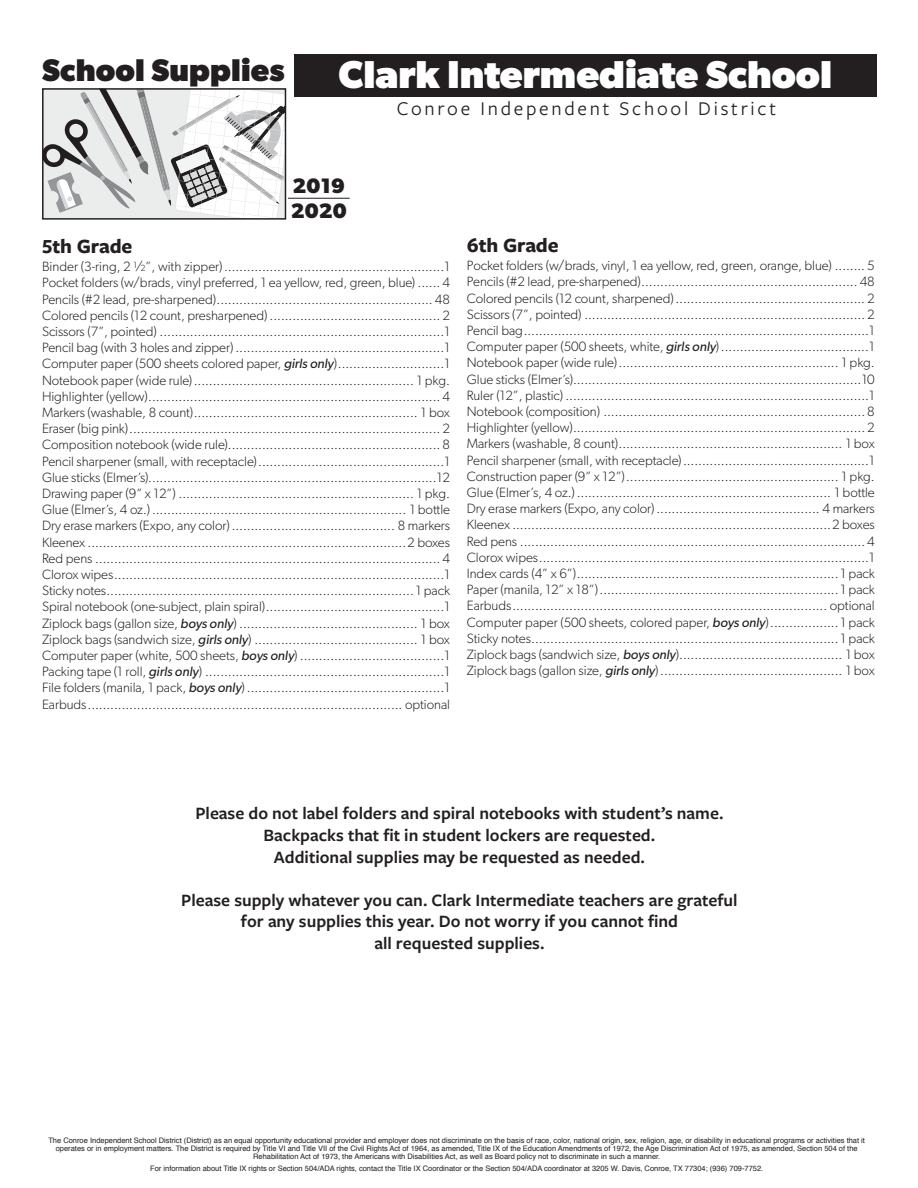
<style>
.page{position:relative;width:918px;height:1188px;background:#fff}
.page>*{position:absolute;margin:0;border:0;box-sizing:border-box;transform-origin:0 0}
.t1{font:700 39px "Gibson";color:#fff}
.t2{font:700 31.5px "Gibson";letter-spacing:.005em;color:#231f20}
.t3{font:700 21px "Freight Sans Pro";letter-spacing:-.005em;color:#231f20}
.t4{font:700 21px "Gibson";color:#231f20}
.t5{font:20.25px "Freight Sans Pro";letter-spacing:.135em;color:#231f20}
.t6{font:600 18px/21.6px "Freight Sans Pro";color:#231f20;text-align:center}
.t7{font:300 13.5px "Gibson";letter-spacing:-.005em;color:#231f20}
.t8{font:7.5px/8.2px "Helvetica";color:#231f20;text-align:center}
.s1{font-size:9px}
.s2{font-weight:400;font-style:italic}
</style>
<div class="page">
<div style="left:294px;top:55px;width:583px;height:42px;background:#231f20"></div>
<hr style="left:288px;top:198px;width:62px;height:1px;background:#231f20">
<svg style="left:45px;top:91px;width:238px;height:126px"></svg>
<div style="left:42px;top:88px;width:244px;height:132px;border:2px solid #231f20"></div>
<p class="t2" style="left:42px;top:52px;width:244px">School Supplies</p>
<p class="t1" style="left:339px;top:51px;width:495px">Clark Intermediate School</p>
<p class="t5" style="left:397px;top:95px;width:381px">Conroe Independent School District</p>
<p class="t4" style="left:293px;top:173px;width:54px">2019</p>
<p class="t4" style="left:291px;top:199px;width:57px">2020</p>
<p class="t3" style="left:42px;top:232px;width:92px">5th Grade</p>
<p class="t7" style="left:42px;top:258px;width:410px">Binder (3-ring, 2 <sup>1</sup>⁄<span class="s1">2</span>”, with zipper)..........................................................1</p>
<p class="t7" style="left:42px;top:275px;width:410px">Pocket folders (w/brads, vinyl preferred, 1 ea yellow, red, green, blue) ...... 4</p>
<p class="t7" style="left:42px;top:291px;width:410px">Pencils (#2 lead, pre-sharpened)......................................................... 48</p>
<p class="t7" style="left:42px;top:307px;width:410px">Colored pencils (12 count, presharpened) ............................................. 2</p>
<p class="t7" style="left:42px;top:323px;width:410px">Scissors (7”, pointed) ...........................................................................1</p>
<p class="t7" style="left:42px;top:339px;width:410px">Pencil bag (with 3 holes and zipper) .......................................................1</p>
<p class="t7" style="left:42px;top:356px;width:410px">Computer paper (500 sheets colored paper, <span class="s2">girls only</span>)............................1</p>
<p class="t7" style="left:42px;top:372px;width:410px">Notebook paper (wide rule).......................................................... 1 pkg.</p>
<p class="t7" style="left:42px;top:388px;width:410px">Highlighter (yellow)............................................................................. 4</p>
<p class="t7" style="left:42px;top:404px;width:410px">Markers (washable, 8 count)........................................................... 1 box</p>
<p class="t7" style="left:42px;top:420px;width:410px">Eraser (big pink).................................................................................. 2</p>
<p class="t7" style="left:42px;top:437px;width:410px">Composition notebook (wide rule)........................................................ 8</p>
<p class="t7" style="left:42px;top:453px;width:410px">Pencil sharpener (small, with receptacle).................................................1</p>
<p class="t7" style="left:42px;top:469px;width:410px">Glue sticks (Elmer’s)............................................................................12</p>
<p class="t7" style="left:42px;top:485px;width:410px">Drawing paper (9” x 12”) .............................................................. 1 pkg.</p>
<p class="t7" style="left:42px;top:501px;width:410px">Glue (Elmer’s, 4 oz.)................................................................... 1 bottle</p>
<p class="t7" style="left:42px;top:518px;width:410px">Dry erase markers (Expo, any color)........................................... 8 markers</p>
<p class="t7" style="left:42px;top:534px;width:410px">Kleenex ....................................................................................2 boxes</p>
<p class="t7" style="left:42px;top:550px;width:410px">Red pens ........................................................................................... 4</p>
<p class="t7" style="left:42px;top:566px;width:410px">Clorox wipes.......................................................................................1</p>
<p class="t7" style="left:42px;top:582px;width:410px">Sticky notes................................................................................. 1 pack</p>
<p class="t7" style="left:42px;top:599px;width:410px">Spiral notebook (one-subject, plain spiral)...............................................1</p>
<p class="t7" style="left:42px;top:615px;width:410px">Ziplock bags (gallon size, <span class="s2">boys only</span>) ............................................... 1 box</p>
<p class="t7" style="left:42px;top:631px;width:410px">Ziplock bags (sandwich size, <span class="s2">girls only</span>) ........................................... 1 box</p>
<p class="t7" style="left:42px;top:647px;width:410px">Computer paper (white, 500 sheets, <span class="s2">boys only</span>) ......................................1</p>
<p class="t7" style="left:42px;top:663px;width:410px">Packing tape (1 roll, <span class="s2">girls only</span>) ...............................................................1</p>
<p class="t7" style="left:42px;top:680px;width:410px">File folders (manila, 1 pack, <span class="s2">boys only</span>) ....................................................1</p>
<p class="t7" style="left:42px;top:696px;width:410px">Earbuds................................................................................... optional</p>
<p class="t3" style="left:467px;top:231px;width:93px">6th Grade</p>
<p class="t7" style="left:467px;top:257px;width:409px">Pocket folders (w/brads, vinyl, 1 ea yellow, red, green, orange, blue) ........ 5</p>
<p class="t7" style="left:467px;top:274px;width:410px">Pencils (#2 lead, pre-sharpened)......................................................... 48</p>
<p class="t7" style="left:467px;top:290px;width:410px">Colored pencils (12 count, sharpened).................................................. 2</p>
<p class="t7" style="left:467px;top:306px;width:409px">Scissors (7”, pointed) .......................................................................... 2</p>
<p class="t7" style="left:467px;top:322px;width:409px">Pencil bag...........................................................................................1</p>
<p class="t7" style="left:467px;top:338px;width:409px">Computer paper (500 sheets, white, <span class="s2">girls only</span>).......................................1</p>
<p class="t7" style="left:467px;top:355px;width:410px">Notebook paper (wide rule).......................................................... 1 pkg.</p>
<p class="t7" style="left:467px;top:371px;width:409px">Glue sticks (Elmer’s)............................................................................10</p>
<p class="t7" style="left:467px;top:387px;width:410px">Ruler (12”, plastic) ................................................................................1</p>
<p class="t7" style="left:467px;top:403px;width:409px">Notebook (composition) ..................................................................... 8</p>
<p class="t7" style="left:467px;top:419px;width:409px">Highlighter (yellow)............................................................................. 2</p>
<p class="t7" style="left:467px;top:436px;width:410px">Markers (washable, 8 count)........................................................... 1 box</p>
<p class="t7" style="left:467px;top:452px;width:409px">Pencil sharpener (small, with receptacle).................................................1</p>
<p class="t7" style="left:467px;top:468px;width:410px">Construction paper (9” x 12”)........................................................ 1 pkg.</p>
<p class="t7" style="left:467px;top:484px;width:410px">Glue (Elmer’s, 4 oz.)................................................................... 1 bottle</p>
<p class="t7" style="left:467px;top:500px;width:410px">Dry erase markers (Expo, any color)........................................... 4 markers</p>
<p class="t7" style="left:467px;top:517px;width:410px">Kleenex ....................................................................................2 boxes</p>
<p class="t7" style="left:467px;top:533px;width:409px">Red pens ........................................................................................... 4</p>
<p class="t7" style="left:467px;top:549px;width:409px">Clorox wipes.......................................................................................1</p>
<p class="t7" style="left:467px;top:565px;width:410px">Index cards (4” x 6”)..................................................................... 1 pack</p>
<p class="t7" style="left:467px;top:581px;width:410px">Paper (manila, 12” x 18”)............................................................... 1 pack</p>
<p class="t7" style="left:467px;top:598px;width:410px">Earbuds................................................................................... optional</p>
<p class="t7" style="left:467px;top:614px;width:410px">Computer paper (500 sheets, colored paper, <span class="s2">boys only</span>).................. 1 pack</p>
<p class="t7" style="left:467px;top:630px;width:410px">Sticky notes................................................................................. 1 pack</p>
<p class="t7" style="left:467px;top:646px;width:410px">Ziplock bags (sandwich size, <span class="s2">boys only</span>)........................................... 1 box</p>
<p class="t7" style="left:467px;top:662px;width:410px">Ziplock bags (gallon size, <span class="s2">girls only</span>)................................................ 1 box</p>
<p class="t6" style="left:195px;top:802px;width:530px">Please do not label folders and spiral notebooks with student’s name.</p>
<p class="t6" style="left:264px;top:824px;width:393px">Backpacks that fit in student lockers are requested.</p>
<p class="t6" style="left:274px;top:845px;width:373px">Additional supplies may be requested as needed.</p>
<p class="t6" style="left:181px;top:888px;width:558px">Please supply whatever you can. Clark Intermediate teachers are grateful for any supplies this year. Do not worry if you cannot find</p>
<p class="t6" style="left:374px;top:932px;width:172px">all requested supplies.</p>
<p class="t8" style="left:48px;top:1136px;width:818px">The Conroe Independent School District (District) as an equal opportunity educational provider and employer does not discriminate on the basis of race, color, national origin, sex, religion, age, or disability in educational programs or activities that it operates or in employment matters. The District is required by Title VI and Title VII of the Civil Rights Act of 1964, as amended, Title IX of the Education Amendments of 1972, the Age Discrimination Act of 1975, as amended, Section 504 of the</p>
<p class="t8" style="left:253px;top:1153px;width:409px">Rehabilitation Act of 1973, the Americans with Disabilities Act, as well as Board policy not to discriminate in such a manner.</p>
<p class="t8" style="left:150px;top:1165px;width:615px">For information about Title IX rights or Section 504/ADA rights, contact the Title IX Coordinator or the Section 504/ADA coordinator at 3205 W. Davis, Conroe, TX 77304; (936) 709-7752.</p>
</div>
